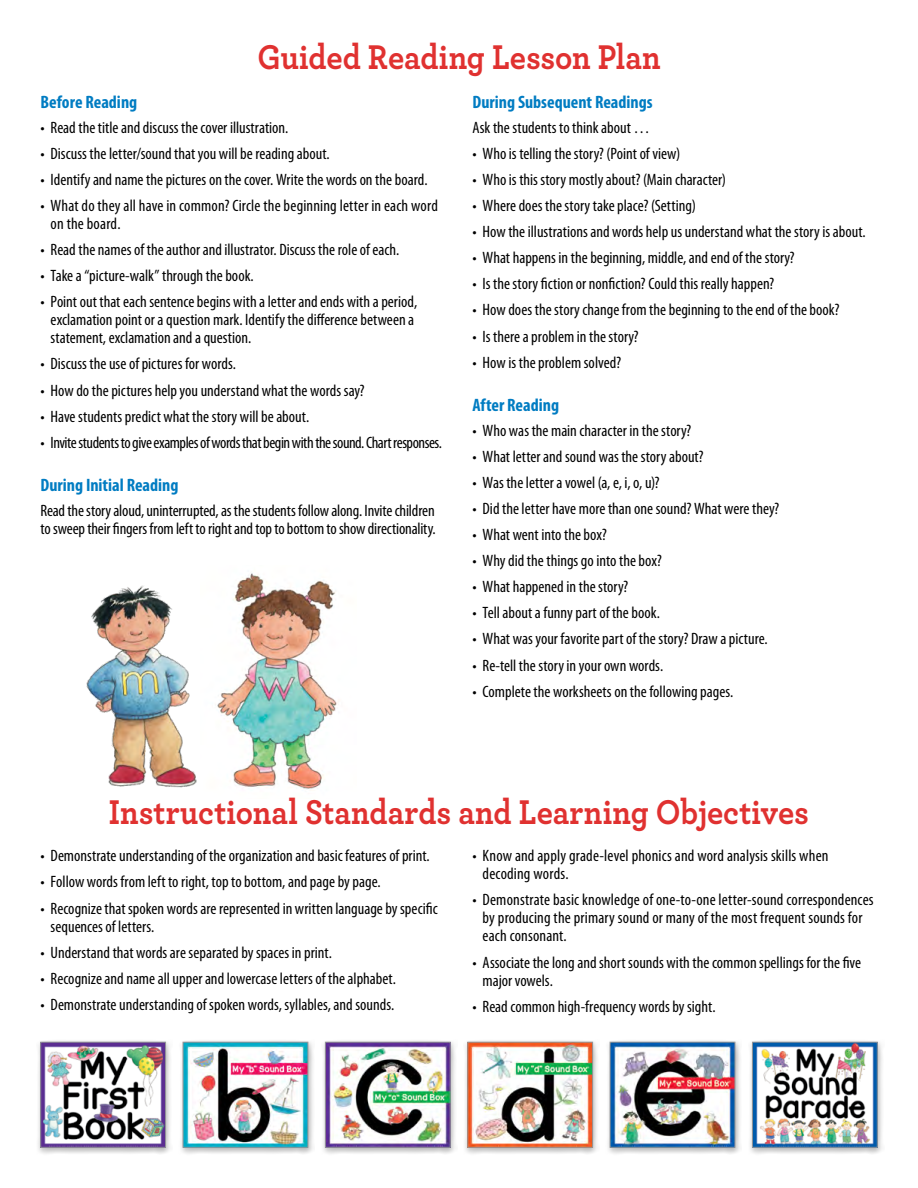
<style>
.page{position:relative;width:918px;height:1188px;background:#fff}
.page>*{position:absolute;margin:0;border:0;box-sizing:border-box;transform-origin:0 0}
.t1{font:700 36px "Archer";color:#e03130;scale:.9 1}
.TGSubHeader{font:700 condensed 18px "Myriad Pro";color:#007cc2}
.TGBullets{font:condensed 16.5px/18px "Myriad Pro";color:#000}
.TGBullets-2{font:condensed 16.5px "Myriad Pro";letter-spacing:-.03em;color:#000}
</style>
<div class="page">
<img style="left:86px;top:585px;width:111px;height:203px">
<div style="left:321px;top:1039px;width:136px;height:117px;background:#000;opacity:.3"></div>
<img style="left:327px;top:1044px;width:121px;height:102px">
<div style="left:325px;top:1042px;width:125px;height:106px;border:1px solid #939598"></div>
<div style="left:463px;top:1039px;width:137px;height:117px;background:#000;opacity:.3"></div>
<img style="left:470px;top:1044px;width:121px;height:102px">
<div style="left:468px;top:1042px;width:125px;height:106px;border:1px solid #939598"></div>
<div style="left:605px;top:1039px;width:137px;height:117px;background:#000;opacity:.3"></div>
<img style="left:612px;top:1044px;width:121px;height:102px">
<div style="left:610px;top:1042px;width:125px;height:106px;border:1px solid #939598"></div>
<div style="left:748px;top:1039px;width:136px;height:117px;background:#000;opacity:.3"></div>
<img style="left:754px;top:1044px;width:121px;height:102px">
<div style="left:752px;top:1042px;width:125px;height:106px;border:1px solid #939598"></div>
<div style="left:178px;top:1039px;width:137px;height:117px;background:#000;opacity:.3"></div>
<img style="left:185px;top:1044px;width:121px;height:102px">
<div style="left:183px;top:1042px;width:125px;height:106px;border:1px solid #939598"></div>
<div style="left:36px;top:1039px;width:137px;height:117px;background:#000;opacity:.3"></div>
<img style="left:42px;top:1044px;width:122px;height:102px">
<div style="left:40px;top:1042px;width:126px;height:106px;border:1px solid #939598"></div>
<img style="left:217px;top:573px;width:120px;height:216px">
<p class="t1" style="left:257px;top:29px;width:450px">Guided Reading Lesson Plan</p>
<p class="TGSubHeader" style="left:40px;top:91px;width:98px">Before Reading</p>
<p class="TGBullets" style="left:40px;top:118px;width:249px">• Read the title and discuss the cover illustration.</p>
<p class="TGBullets" style="left:40px;top:144px;width:291px">• Discuss the letter/sound that you will be reading about.</p>
<p class="TGBullets" style="left:40px;top:170px;width:389px">• Identify and name the pictures on the cover. Write the words on the board.</p>
<p class="TGBullets" style="left:51px;top:196px;width:389px;text-indent:-10px">• What do they all have in common? Circle the beginning letter in each word on the board.</p>
<p class="TGBullets" style="left:40px;top:240px;width:360px">• Read the names of the author and illustrator. Discuss the role of each.</p>
<p class="TGBullets" style="left:40px;top:267px;width:215px">• Take a “picture-walk” through the book.</p>
<p class="TGBullets" style="left:51px;top:293px;width:368px;text-indent:-10px">• Point out that each sentence begins with a letter and ends with a period, exclamation point or a question mark. Identify the difference between a statement, exclamation and a question.</p>
<p class="TGBullets" style="left:40px;top:355px;width:197px">• Discuss the use of pictures for words.</p>
<p class="TGBullets" style="left:40px;top:381px;width:326px">• How do the pictures help you understand what the words say?</p>
<p class="TGBullets" style="left:40px;top:407px;width:270px">• Have students predict what the story will be about.</p>
<p class="TGBullets-2" style="left:40px;top:432px;width:403px">• Invite students to give examples of words that begin with the sound. Chart responses.</p>
<p class="TGSubHeader" style="left:40px;top:474px;width:140px">During Initial Reading</p>
<p class="TGBullets" style="left:40px;top:501px;width:397px">Read the story aloud, uninterrupted, as the students follow along. Invite children to sweep their fingers from left to right and top to bottom to show directionality.</p>
<p class="TGSubHeader" style="left:472px;top:91px;width:182px">During Subsequent Readings</p>
<p class="TGBullets" style="left:472px;top:118px;width:179px">Ask the students to think about …</p>
<p class="TGBullets" style="left:472px;top:144px;width:209px">• Who is telling the story? (Point of view)</p>
<p class="TGBullets" style="left:472px;top:170px;width:255px">• Who is this story mostly about? (Main character)</p>
<p class="TGBullets" style="left:472px;top:196px;width:225px">• Where does the story take place? (Setting)</p>
<p class="TGBullets" style="left:472px;top:222px;width:395px">• How the illustrations and words help us understand what the story is about.</p>
<p class="TGBullets" style="left:472px;top:249px;width:324px">• What happens in the beginning, middle, and end of the story?</p>
<p class="TGBullets" style="left:472px;top:275px;width:303px">• Is the story fiction or nonfiction? Could this really happen?</p>
<p class="TGBullets" style="left:472px;top:301px;width:369px">• How does the story change from the beginning to the end of the book?</p>
<p class="TGBullets" style="left:472px;top:327px;width:168px">• Is there a problem in the story?</p>
<p class="TGBullets" style="left:472px;top:353px;width:150px">• How is the problem solved?</p>
<p class="TGSubHeader" style="left:472px;top:394px;width:88px">After Reading</p>
<p class="TGBullets" style="left:472px;top:421px;width:220px">• Who was the main character in the story?</p>
<p class="TGBullets" style="left:472px;top:447px;width:233px">• What letter and sound was the story about?</p>
<p class="TGBullets" style="left:472px;top:473px;width:189px">• Was the letter a vowel (a, e, i, o, u)?</p>
<p class="TGBullets" style="left:472px;top:499px;width:308px">• Did the letter have more than one sound? What were they?</p>
<p class="TGBullets" style="left:472px;top:525px;width:136px">• What went into the box?</p>
<p class="TGBullets" style="left:472px;top:551px;width:191px">• Why did the things go into the box?</p>
<p class="TGBullets" style="left:472px;top:578px;width:157px">• What happened in the story?</p>
<p class="TGBullets" style="left:472px;top:604px;width:189px">• Tell about a funny part of the book.</p>
<p class="TGBullets" style="left:472px;top:630px;width:297px">• What was your favorite part of the story? Draw a picture.</p>
<p class="TGBullets" style="left:472px;top:656px;width:192px">• Re-tell the story in your own words.</p>
<p class="TGBullets" style="left:472px;top:682px;width:263px">• Complete the worksheets on the following pages.</p>
<p class="t1" style="left:109px;top:783px;width:780px">Instructional Standards and Learning Objectives</p>
<p class="TGBullets" style="left:40px;top:847px;width:391px">• Demonstrate understanding of the organization and basic features of print.</p>
<p class="TGBullets" style="left:40px;top:873px;width:342px">• Follow words from left to right, top to bottom, and page by page.</p>
<p class="TGBullets" style="left:51px;top:899px;width:389px;text-indent:-10px">• Recognize that spoken words are represented in written language by specific sequences of letters.</p>
<p class="TGBullets" style="left:40px;top:943px;width:293px">• Understand that words are separated by spaces in print.</p>
<p class="TGBullets" style="left:40px;top:969px;width:357px">• Recognize and name all upper and lowercase letters of the alphabet.</p>
<p class="TGBullets" style="left:40px;top:995px;width:355px">• Demonstrate understanding of spoken words, syllables, and sounds.</p>
<p class="TGBullets" style="left:483px;top:847px;width:347px;text-indent:-10px">• Know and apply grade-level phonics and word analysis skills when decoding words.</p>
<p class="TGBullets" style="left:483px;top:891px;width:393px;text-indent:-10px">• Demonstrate basic knowledge of one-to-one letter-sound correspondences by producing the primary sound or many of the most frequent sounds for each consonant.</p>
<p class="TGBullets" style="left:483px;top:953px;width:380px;text-indent:-10px">• Associate the long and short sounds with the common spellings for the five major vowels.</p>
<p class="TGBullets" style="left:472px;top:997px;width:245px">• Read common high-frequency words by sight.</p>
</div>
